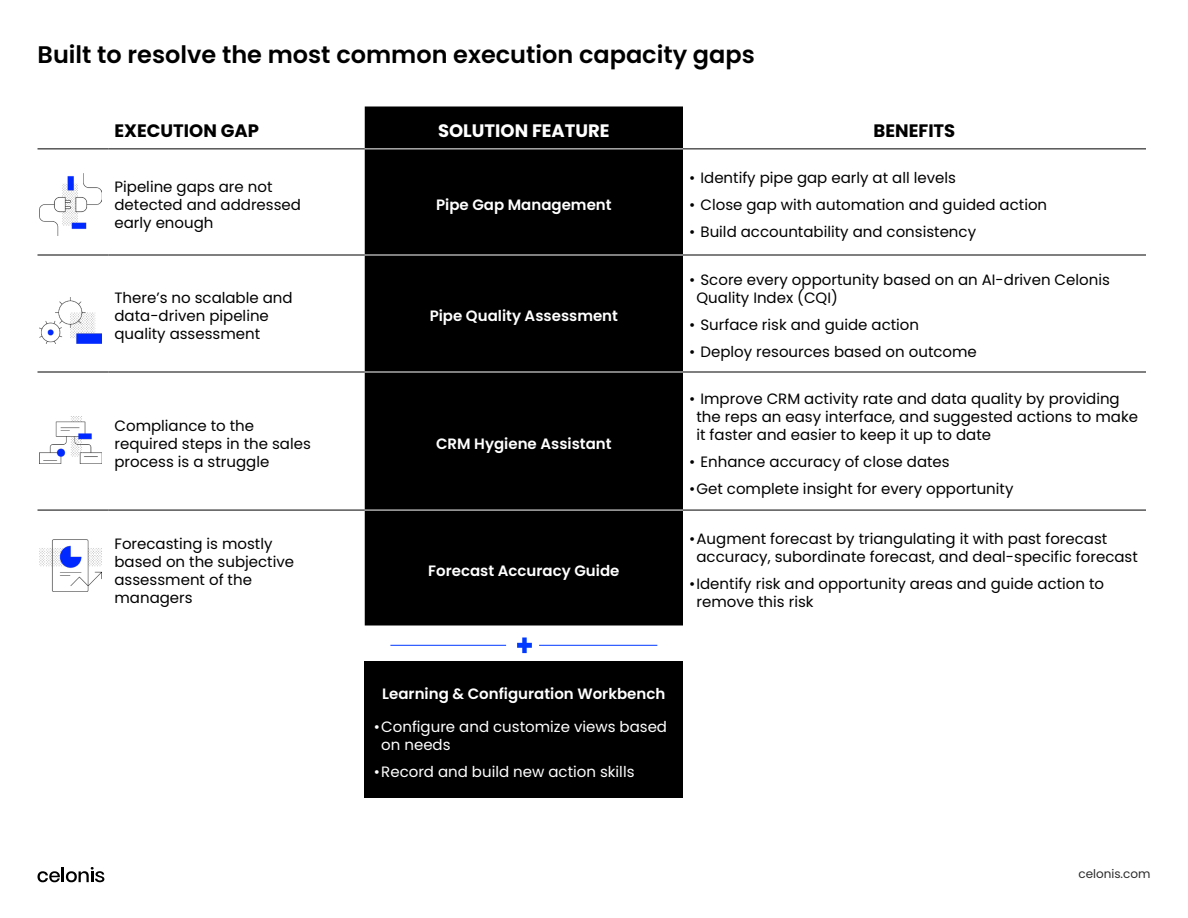
<style>
.page{position:relative;width:1188px;height:918px;background:#fff}
.page>*{position:absolute;margin:0;border:0;box-sizing:border-box;transform-origin:0 0}
.t1{font:600 24px "Poppins";color:#000}
.t2{font:700 18px "Poppins";color:#000}
.t3{font:700 18px "Poppins";color:#fff}
.t4{font:15px/18px "Poppins";color:#000}
.t5{font:600 15px "Poppins";color:#fff}
.t6{font:15px/18px "Poppins";color:#fff}
.t7{font:12px "Poppins";color:#2b2b2b}
</style>
<div class="page">
<svg style="left:38px;top:867px;width:66px;height:15px"></svg>
<img style="left:40px;top:298px;width:62px;height:45px">
<img style="left:40px;top:173px;width:62px;height:63px">
<img style="left:40px;top:417px;width:62px;height:47px">
<img style="left:40px;top:540px;width:62px;height:51px">
<hr style="left:539px;top:645px;width:118px;height:1px;background:#0039ff">
<hr style="left:390px;top:645px;width:116px;height:1px;background:#0039ff">
<svg style="left:517px;top:638px;width:15px;height:15px"></svg>
<div style="left:365px;top:106px;width:318px;height:519px;background:#000"></div>
<hr style="left:38px;top:149px;width:70px;height:1px;background:#000">
<hr style="left:108px;top:149px;width:210px;height:1px;background:#000">
<hr style="left:318px;top:149px;width:47px;height:1px;background:#000">
<hr style="left:683px;top:149px;width:463px;height:1px;background:#000">
<hr style="left:38px;top:255px;width:70px;height:1px;background:#000">
<hr style="left:108px;top:255px;width:210px;height:1px;background:#000">
<hr style="left:318px;top:255px;width:47px;height:1px;background:#000">
<hr style="left:683px;top:255px;width:463px;height:1px;background:#000">
<hr style="left:38px;top:372px;width:70px;height:1px;background:#000">
<hr style="left:108px;top:372px;width:210px;height:1px;background:#000">
<hr style="left:318px;top:372px;width:47px;height:1px;background:#000">
<hr style="left:683px;top:372px;width:463px;height:1px;background:#000">
<hr style="left:38px;top:510px;width:70px;height:1px;background:#000">
<hr style="left:108px;top:510px;width:210px;height:1px;background:#000">
<hr style="left:318px;top:510px;width:47px;height:1px;background:#000">
<hr style="left:683px;top:510px;width:463px;height:1px;background:#000">
<hr style="left:365px;top:149px;width:318px;height:1px;background:#fff">
<hr style="left:365px;top:255px;width:318px;height:1px;background:#fff">
<hr style="left:365px;top:372px;width:318px;height:1px;background:#fff">
<hr style="left:365px;top:510px;width:318px;height:1px;background:#fff">
<div style="left:365px;top:662px;width:318px;height:136px;background:#000"></div>
<h1 class="t1" style="left:38px;top:40px;width:719px">Built to resolve the most common execution capacity gaps</h1>
<p class="t2" style="left:114px;top:120px;width:146px">EXECUTION GAP</p>
<p class="t3" style="left:438px;top:120px;width:173px">SOLUTION FEATURE</p>
<p class="t2" style="left:874px;top:120px;width:83px">BENEFITS</p>
<p class="t4" style="left:114px;top:178px;width:188px">Pipeline gaps are not detected and addressed early enough</p>
<p class="t4" style="left:114px;top:289px;width:180px">There’s no scalable and data-driven pipeline quality assessment</p>
<p class="t4" style="left:114px;top:417px;width:198px">Compliance to the required steps in the sales process is a struggle</p>
<p class="t4" style="left:114px;top:534px;width:181px">Forecasting is mostly based on the subjective assessment of the managers</p>
<p class="t5" style="left:436px;top:196px;width:177px">Pipe Gap Management</p>
<p class="t5" style="left:430px;top:307px;width:190px">Pipe Quality Assessment</p>
<p class="t5" style="left:436px;top:435px;width:177px">CRM Hygiene Assistant</p>
<p class="t5" style="left:428px;top:562px;width:193px">Forecast Accuracy Guide</p>
<p class="t4" style="left:689px;top:169px;width:269px">• Identify pipe gap early at all levels</p>
<p class="t4" style="left:689px;top:196px;width:360px">• Close gap with automation and guided action</p>
<p class="t4" style="left:689px;top:223px;width:289px">• Build accountability and consistency</p>
<p class="t4" style="left:696px;top:271px;width:415px;text-indent:-8px">• Score every opportunity based on an AI-driven Celonis<br>Quality Index (CQI)</p>
<p class="t4" style="left:689px;top:316px;width:232px">• Surface risk and guide action</p>
<p class="t4" style="left:689px;top:343px;width:289px">• Deploy resources based on outcome</p>
<p class="t4" style="left:696px;top:390px;width:443px;text-indent:-8px">• Improve CRM activity rate and data quality by providing the reps an easy interface, and suggested actions to make it faster and easier to keep it up to date</p>
<p class="t4" style="left:689px;top:453px;width:262px">• Enhance accuracy of close dates</p>
<p class="t4" style="left:689px;top:480px;width:326px">•Get complete insight for every opportunity</p>
<p class="t4" style="left:696px;top:530px;width:443px;text-indent:-8px">•Augment forecast by triangulating it with past forecast accuracy, subordinate forecast, and deal-specific forecast</p>
<p class="t4" style="left:696px;top:575px;width:409px;text-indent:-8px">•Identify risk and opportunity areas and guide action to remove this risk</p>
<p class="t5" style="left:382px;top:685px;width:285px">Learning &amp; Configuration Workbench</p>
<p class="t6" style="left:381px;top:717px;width:287px;text-indent:-8px">•Configure and customize views based on needs</p>
<p class="t6" style="left:374px;top:762px;width:262px">•Record and build new action skills</p>
<p class="t7" style="left:1078px;top:867px;width:74px">celonis.com</p>
</div>
